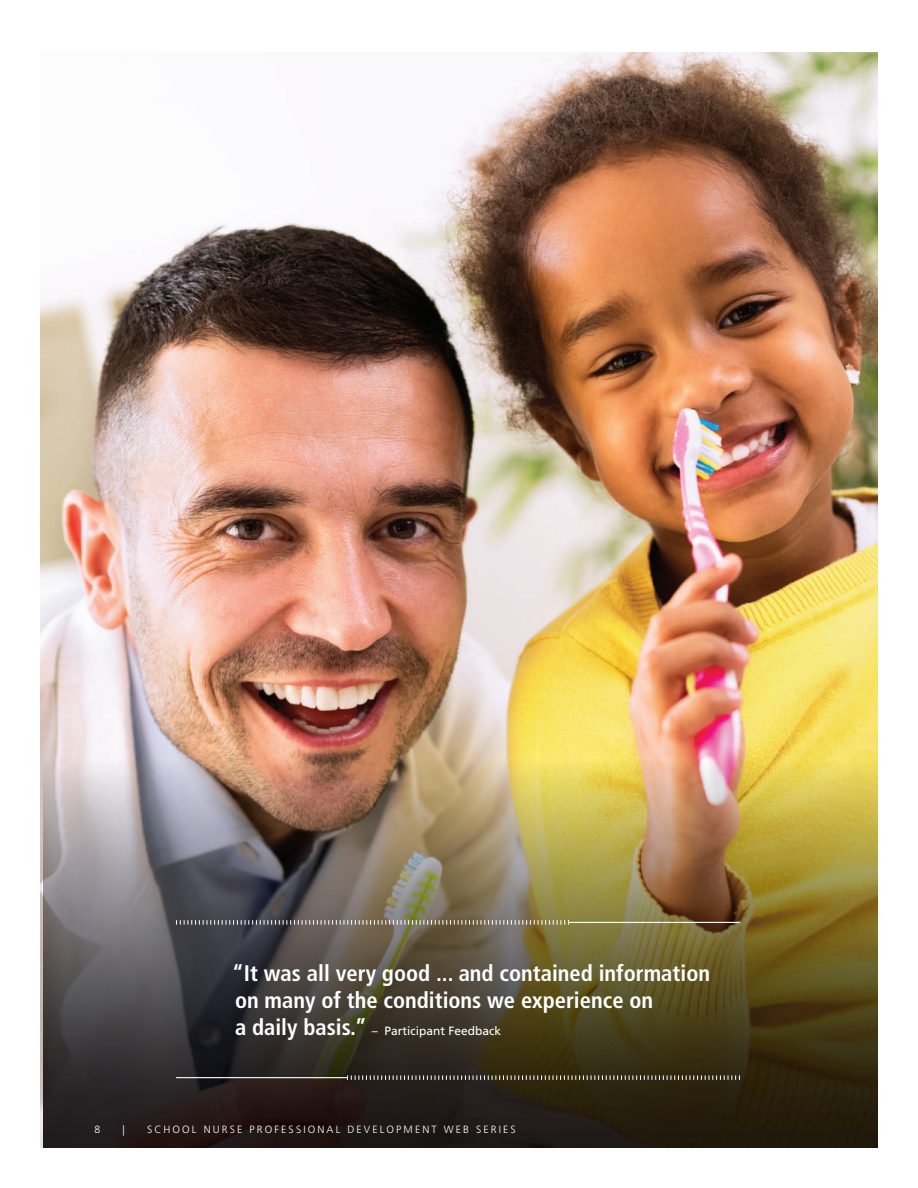
<style>
.page{position:relative;width:918px;height:1188px;background:#fff}
.page>*{position:absolute;margin:0;border:0;box-sizing:border-box;transform-origin:0 0}
.t1{font:700 condensed 22.5px/27px "Frutiger LT Std";color:#fff}
.t2{font:12px "Frutiger LT Std";color:#fff}
.t3{font:300 10.5px "Frutiger LT Std";letter-spacing:.2em;color:#fff}
.s1{font-weight:700;font-stretch:condensed;font-size:22.5px}
</style>
<div class="page">
<img style="left:40px;top:53px;width:838px;height:1095px">
<img style="left:44px;top:436px;width:834px;height:712px">
<svg style="left:176px;top:920px;width:393px;height:5px;background:#89847a"></svg>
<hr style="left:569px;top:922px;width:171px;height:1px;background:#fff">
<svg style="left:347px;top:1075px;width:393px;height:5px;background:#5d584b"></svg>
<hr style="left:176px;top:1077px;width:171px;height:1px;background:#fff">
<p class="t1" style="left:232px;top:960px;width:479px">“It was all very good ... and contained information on many of the conditions we experience on</p>
<p class="t2" style="left:235px;top:1024px;width:268px"><span class="s1">a daily basis.”</span> – Participant Feedback</p>
<p class="t3" style="left:94px;top:1123px;width:7px">8</p>
<p class="t3" style="left:123px;top:1123px;width:4px">|</p>
<p class="t3" style="left:147px;top:1123px;width:370px">SCHOOL NURSE PROFESSIONAL DEVELOPMENT WEB SERIES</p>
</div>
